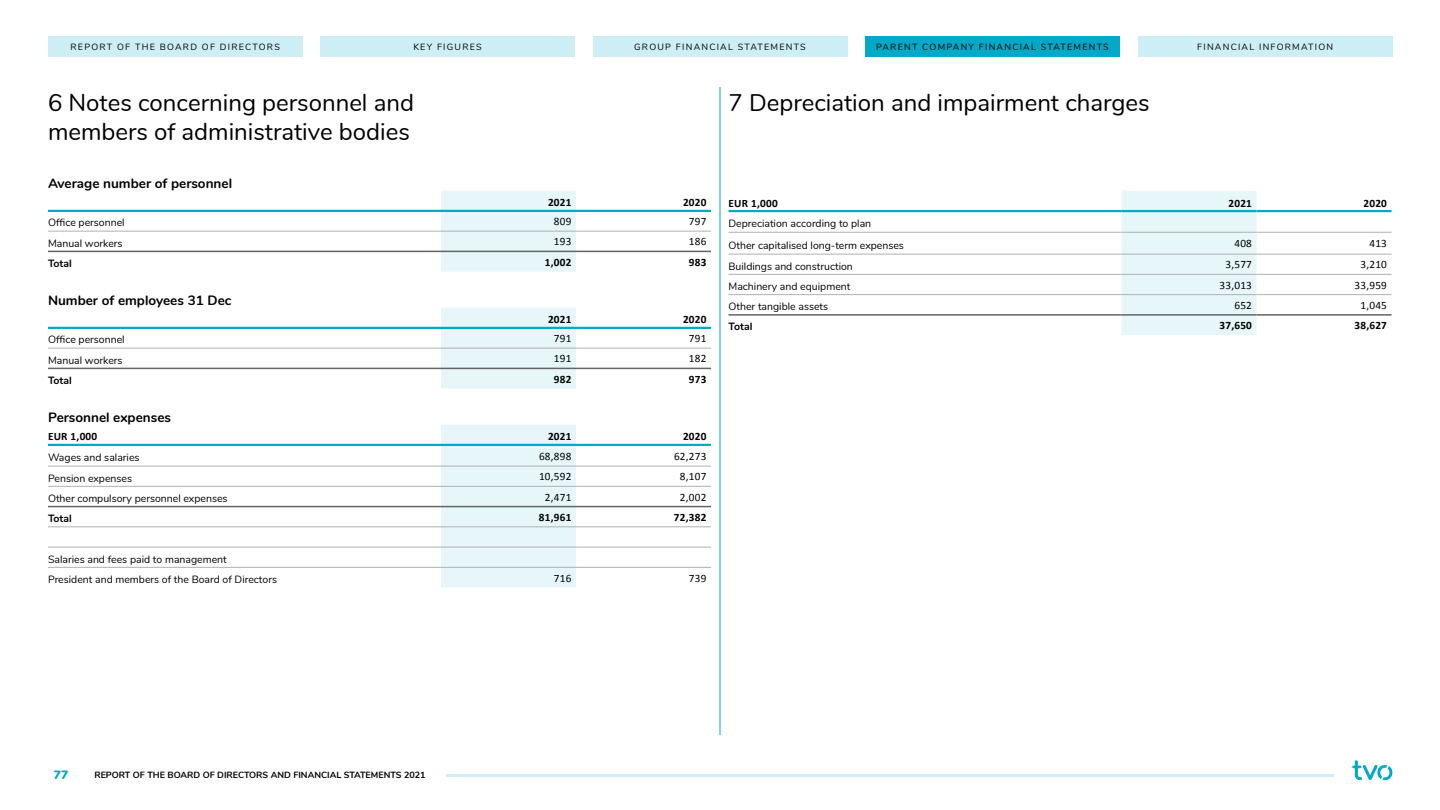
<style>
.page{position:relative;width:1440px;height:810px;background:#fff}
.page>*{position:absolute;margin:0;border:0;box-sizing:border-box;transform-origin:0 0}
.t1{font:24px/28.8px "Nunito";color:#000}
.t2{font:700 13.5px "Nunito";color:#000}
.t3{font:900 12px "Nunito";color:#04a9c7}
.t4{font:11.25px "Calibri";letter-spacing:.02em;color:#000}
.t5{font:700 11.25px "Calibri";letter-spacing:.02em;color:#000}
.t6{font:10.5px/20.2px "Nunito";color:#000}
.t7{font:700 10.5px "Nunito";color:#000}
.t8{font:9px "Nunito";letter-spacing:.14em;color:#000}
.t9{font:700 9px "Nunito";color:#000}
</style>
<div class="page">
<div style="left:441px;top:191px;width:135px;height:81px;background:#e6f6f9"></div>
<hr style="left:48px;top:231px;width:393px;height:1px;background:#b1b1b1">
<hr style="left:441px;top:231px;width:135px;height:1px;background:#b1b1b1">
<hr style="left:576px;top:231px;width:135px;height:1px;background:#b1b1b1">
<hr style="left:48px;top:251px;width:393px;height:1px;background:#646464">
<hr style="left:441px;top:251px;width:135px;height:1px;background:#646464">
<hr style="left:576px;top:251px;width:135px;height:1px;background:#646464">
<hr style="left:48px;top:210px;width:393px;height:2px;background:#04a9c7">
<hr style="left:441px;top:210px;width:135px;height:2px;background:#04a9c7">
<hr style="left:576px;top:210px;width:135px;height:2px;background:#04a9c7">
<div style="left:441px;top:308px;width:135px;height:81px;background:#e6f6f9"></div>
<hr style="left:48px;top:327px;width:393px;height:2px;background:#04a9c7">
<hr style="left:441px;top:327px;width:135px;height:2px;background:#04a9c7">
<hr style="left:576px;top:327px;width:135px;height:2px;background:#04a9c7">
<hr style="left:48px;top:368px;width:393px;height:1px;background:#646464">
<hr style="left:441px;top:368px;width:135px;height:1px;background:#646464">
<hr style="left:576px;top:368px;width:135px;height:1px;background:#646464">
<hr style="left:48px;top:348px;width:393px;height:1px;background:#b1b1b1">
<hr style="left:441px;top:348px;width:135px;height:1px;background:#b1b1b1">
<hr style="left:576px;top:348px;width:135px;height:1px;background:#b1b1b1">
<div style="left:441px;top:425px;width:135px;height:163px;background:#e6f6f9"></div>
<hr style="left:48px;top:466px;width:393px;height:1px;background:#b1b1b1">
<hr style="left:441px;top:466px;width:135px;height:1px;background:#b1b1b1">
<hr style="left:576px;top:466px;width:135px;height:1px;background:#b1b1b1">
<hr style="left:48px;top:506px;width:393px;height:1px;background:#646464">
<hr style="left:441px;top:506px;width:135px;height:1px;background:#646464">
<hr style="left:576px;top:506px;width:135px;height:1px;background:#646464">
<hr style="left:48px;top:486px;width:393px;height:1px;background:#b1b1b1">
<hr style="left:441px;top:486px;width:135px;height:1px;background:#b1b1b1">
<hr style="left:576px;top:486px;width:135px;height:1px;background:#b1b1b1">
<hr style="left:48px;top:527px;width:393px;height:1px;background:#b1b1b1">
<hr style="left:441px;top:527px;width:135px;height:1px;background:#b1b1b1">
<hr style="left:576px;top:527px;width:135px;height:1px;background:#b1b1b1">
<hr style="left:48px;top:567px;width:393px;height:1px;background:#b1b1b1">
<hr style="left:441px;top:567px;width:135px;height:1px;background:#b1b1b1">
<hr style="left:576px;top:567px;width:135px;height:1px;background:#b1b1b1">
<hr style="left:48px;top:444px;width:393px;height:2px;background:#04a9c7">
<hr style="left:441px;top:444px;width:135px;height:2px;background:#04a9c7">
<hr style="left:576px;top:444px;width:135px;height:2px;background:#04a9c7">
<hr style="left:48px;top:547px;width:393px;height:1px;background:#b1b1b1">
<hr style="left:441px;top:547px;width:135px;height:1px;background:#b1b1b1">
<hr style="left:576px;top:547px;width:135px;height:1px;background:#b1b1b1">
<div style="left:1122px;top:191px;width:135px;height:144px;background:#e6f6f9"></div>
<hr style="left:729px;top:232px;width:393px;height:1px;background:#b1b1b1">
<hr style="left:1122px;top:232px;width:135px;height:1px;background:#b1b1b1">
<hr style="left:1257px;top:232px;width:135px;height:1px;background:#b1b1b1">
<hr style="left:729px;top:254px;width:393px;height:1px;background:#b1b1b1">
<hr style="left:1122px;top:254px;width:135px;height:1px;background:#b1b1b1">
<hr style="left:1257px;top:254px;width:135px;height:1px;background:#b1b1b1">
<hr style="left:729px;top:274px;width:393px;height:1px;background:#b1b1b1">
<hr style="left:1122px;top:274px;width:135px;height:1px;background:#b1b1b1">
<hr style="left:1257px;top:274px;width:135px;height:1px;background:#b1b1b1">
<hr style="left:729px;top:294px;width:393px;height:1px;background:#b1b1b1">
<hr style="left:1122px;top:294px;width:135px;height:1px;background:#b1b1b1">
<hr style="left:1257px;top:294px;width:135px;height:1px;background:#b1b1b1">
<hr style="left:729px;top:314px;width:393px;height:2px;background:#646464">
<hr style="left:1122px;top:314px;width:135px;height:2px;background:#646464">
<hr style="left:1257px;top:314px;width:135px;height:2px;background:#646464">
<hr style="left:729px;top:210px;width:393px;height:2px;background:#04a9c7">
<hr style="left:1122px;top:210px;width:135px;height:2px;background:#04a9c7">
<hr style="left:1257px;top:210px;width:135px;height:2px;background:#04a9c7">
<hr style="left:720px;top:87px;width:1px;height:648px;background:#04a9c7">
<svg style="left:1352px;top:760px;width:40px;height:20px"></svg>
<hr style="left:447px;top:774px;width:887px;height:3px;background:#cdeef4">
<div style="left:48px;top:36px;width:254px;height:21px;background:#cdeef4"></div>
<div style="left:320px;top:36px;width:255px;height:21px;background:#cdeef4"></div>
<div style="left:593px;top:36px;width:254px;height:21px;background:#cdeef4"></div>
<div style="left:1138px;top:36px;width:254px;height:21px;background:#cdeef4"></div>
<div style="left:865px;top:36px;width:255px;height:21px;background:#04a9c7"></div>
<p class="t8" style="left:71px;top:40px;width:211px">REPORT OF THE BOARD OF DIRECTORS</p>
<p class="t8" style="left:413px;top:40px;width:70px">KEY FIGURES</p>
<p class="t8" style="left:634px;top:40px;width:173px">GROUP FINANCIAL STATEMENTS</p>
<p class="t8" style="left:876px;top:40px;width:234px">PARENT COMPANY FINANCIAL STATEMENTS</p>
<p class="t8" style="left:1197px;top:40px;width:137px">FINANCIAL INFORMATION</p>
<h1 class="t1" style="left:48px;top:87px;width:368px">6 Notes concerning personnel and members of administrative bodies</h1>
<h1 class="t1" style="left:729px;top:87px;width:423px">7 Depreciation and impairment charges</h1>
<p class="t2" style="left:48px;top:173px;width:186px">Average number of personnel</p>
<p class="t5" style="left:548px;top:195px;width:25px">2021</p>
<p class="t5" style="left:683px;top:195px;width:25px">2020</p>
<p class="t6" style="left:48px;top:212px;width:78px">Office personnel</p>
<p class="t4" style="left:554px;top:214px;width:19px">809</p>
<p class="t4" style="left:689px;top:214px;width:19px">797</p>
<p class="t6" style="left:48px;top:232px;width:76px">Manual workers</p>
<p class="t4" style="left:554px;top:234px;width:19px">193</p>
<p class="t4" style="left:689px;top:234px;width:19px">186</p>
<p class="t7" style="left:48px;top:255px;width:25px">Total</p>
<p class="t5" style="left:545px;top:254px;width:28px">1,002</p>
<p class="t5" style="left:689px;top:254px;width:19px">983</p>
<p class="t2" style="left:48px;top:290px;width:185px">Number of employees 31 Dec</p>
<p class="t5" style="left:548px;top:312px;width:25px">2021</p>
<p class="t5" style="left:683px;top:312px;width:25px">2020</p>
<p class="t6" style="left:48px;top:329px;width:78px">Office personnel</p>
<p class="t4" style="left:554px;top:331px;width:19px">791</p>
<p class="t4" style="left:689px;top:331px;width:19px">791</p>
<p class="t6" style="left:48px;top:349px;width:76px">Manual workers</p>
<p class="t4" style="left:554px;top:351px;width:19px">191</p>
<p class="t4" style="left:689px;top:351px;width:19px">182</p>
<p class="t7" style="left:48px;top:372px;width:25px">Total</p>
<p class="t5" style="left:554px;top:371px;width:19px">982</p>
<p class="t5" style="left:689px;top:371px;width:19px">973</p>
<p class="t2" style="left:48px;top:407px;width:125px">Personnel expenses</p>
<p class="t5" style="left:48px;top:429px;width:51px">EUR 1,000</p>
<p class="t5" style="left:548px;top:429px;width:25px">2021</p>
<p class="t5" style="left:683px;top:429px;width:25px">2020</p>
<p class="t6" style="left:48px;top:447px;width:93px">Wages and salaries</p>
<p class="t4" style="left:539px;top:449px;width:34px">68,898</p>
<p class="t4" style="left:674px;top:449px;width:34px">62,273</p>
<p class="t6" style="left:48px;top:467px;width:86px">Pension expenses</p>
<p class="t4" style="left:539px;top:469px;width:34px">10,592</p>
<p class="t4" style="left:680px;top:469px;width:28px">8,107</p>
<p class="t6" style="left:48px;top:487px;width:181px">Other compulsory personnel expenses</p>
<p class="t4" style="left:545px;top:489px;width:28px">2,471</p>
<p class="t4" style="left:680px;top:489px;width:28px">2,002</p>
<p class="t7" style="left:48px;top:511px;width:25px">Total</p>
<p class="t5" style="left:539px;top:509px;width:34px">81,961</p>
<p class="t5" style="left:674px;top:509px;width:34px">72,382</p>
<p class="t6" style="left:48px;top:548px;width:231px">Salaries and fees paid to management<br>President and members of the Board of Directors</p>
<p class="t5" style="left:729px;top:195px;width:51px">EUR 1,000</p>
<p class="t5" style="left:1229px;top:195px;width:25px">2021</p>
<p class="t5" style="left:1364px;top:195px;width:25px">2020</p>
<p class="t6" style="left:729px;top:213px;width:177px;line-height:21.1px">Depreciation according to plan<br>Other capitalised long-term expenses</p>
<p class="t4" style="left:1234px;top:236px;width:19px">408</p>
<p class="t4" style="left:1369px;top:236px;width:19px">413</p>
<p class="t6" style="left:729px;top:255px;width:126px">Buildings and construction</p>
<p class="t4" style="left:1226px;top:257px;width:28px">3,577</p>
<p class="t4" style="left:1361px;top:257px;width:28px">3,210</p>
<p class="t6" style="left:729px;top:275px;width:123px">Machinery and equipment</p>
<p class="t4" style="left:1220px;top:277px;width:34px">33,013</p>
<p class="t4" style="left:1355px;top:277px;width:34px">33,959</p>
<p class="t6" style="left:729px;top:296px;width:101px">Other tangible assets</p>
<p class="t4" style="left:1234px;top:297px;width:19px">652</p>
<p class="t4" style="left:1361px;top:297px;width:28px">1,045</p>
<p class="t7" style="left:729px;top:319px;width:25px">Total</p>
<p class="t5" style="left:1219px;top:318px;width:34px">37,650</p>
<p class="t5" style="left:1354px;top:318px;width:34px">38,627</p>
<p class="t4" style="left:554px;top:570px;width:19px">716</p>
<p class="t4" style="left:689px;top:570px;width:19px">739</p>
<p class="t3" style="left:54px;top:765px;width:16px">77</p>
<p class="t9" style="left:94px;top:769px;width:333px">REPORT OF THE BOARD OF DIRECTORS AND FINANCIAL STATEMENTS 2021</p>
</div>
